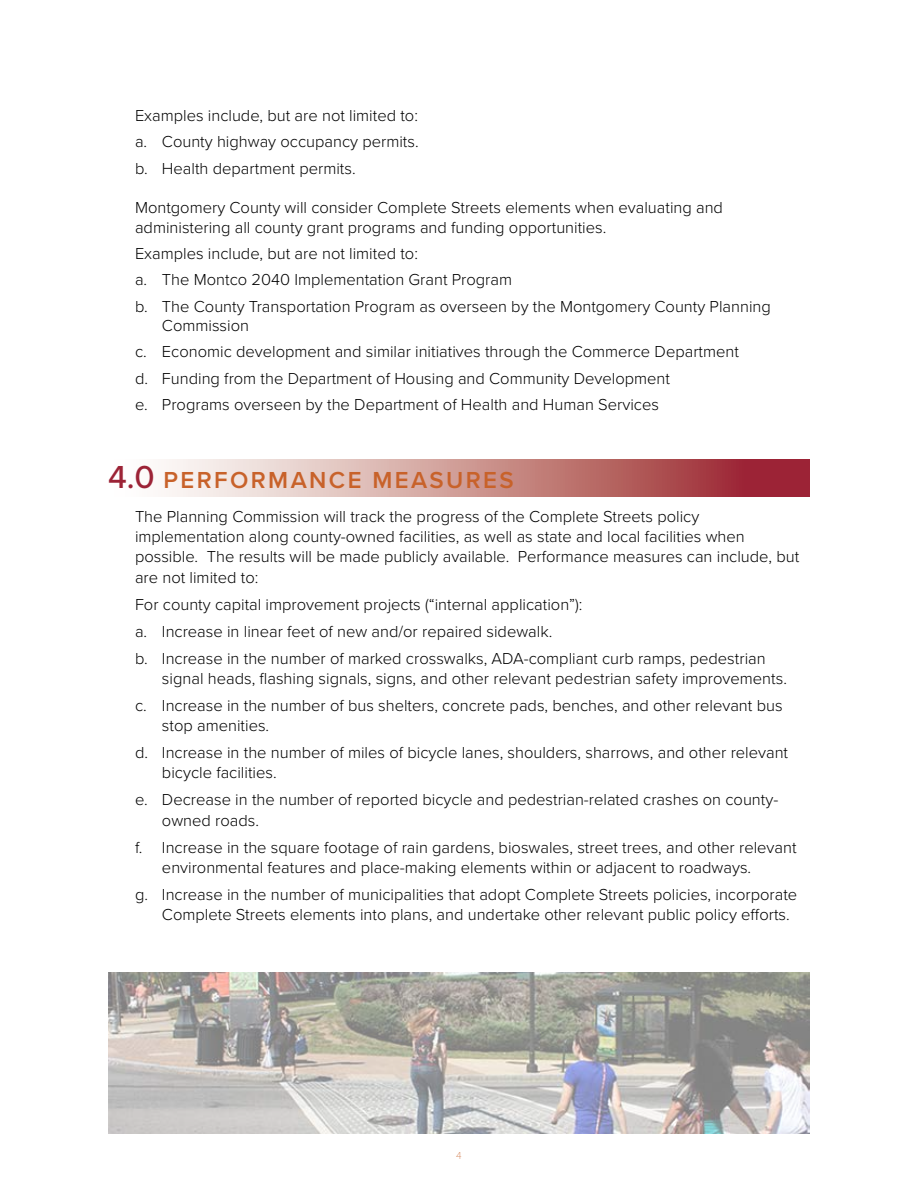
<style>
.page{position:relative;width:918px;height:1188px;background:#fff}
.page>*{position:absolute;margin:0;border:0;box-sizing:border-box;transform-origin:0 0}
.t1{font:600 24px "Proxima Nova";letter-spacing:.1em;color:#c8622a}
.t2{font:300 16.5px/26.2px "Proxima Nova";color:#000}
.t3{font:100 10.5px "Proxima Nova T";color:#c8622a}
.s1{font-weight:500;font-size:33px;color:#9c2336}
</style>
<div class="page">
<svg style="left:166px;top:459px;width:644px;height:37px;background:#c98d8d"></svg>
<img style="left:108px;top:972px;width:702px;height:162px">
<p class="t2" style="left:135px;top:102px;width:285px;text-align:justify">Examples include, but are not limited to: a. County highway occupancy permits. b. Health department permits.</p>
<p class="t2" style="left:135px;top:197px;width:590px;line-height:19.5px">Montgomery County will consider Complete Streets elements when evaluating and administering all county grant programs and funding opportunities.</p>
<p class="t2" style="left:135px;top:240px;width:637px">Examples include, but are not limited to:<br>a. The Montco 2040 Implementation Grant Program<br>b. The County Transportation Program as overseen by the Montgomery County Planning</p>
<p class="t2" style="left:135px;top:312px;width:605px;text-indent:27px">Commission<br>c. Economic development and similar initiatives through the Commerce Department d. Funding from the Department of Housing and Community Development<br>e. Programs overseen by the Department of Health and Human Services</p>
<h1 class="t1" style="left:108px;top:462px;width:407px"><span class="s1">4.0</span> PERFORMANCE MEASURES</h1>
<p class="t2" style="left:135px;top:505px;width:666px;line-height:20.2px">The Planning Commission will track the progress of the Complete Streets policy implementation along county-owned facilities, as well as state and local facilities when possible. The results will be made publicly available. Performance measures can include, but are not limited to:</p>
<p class="t2" style="left:135px;top:590px;width:632px;line-height:27px">For county capital improvement projects (“internal application”):<br>a. Increase in linear feet of new and/or repaired sidewalk.<br>b. Increase in the number of marked crosswalks, ADA-compliant curb ramps, pedestrian</p>
<p class="t2" style="left:135px;top:664px;width:653px;line-height:27px;text-align:right">signal heads, flashing signals, signs, and other relevant pedestrian safety improvements.<br>c. Increase in the number of bus shelters, concrete pads, benches, and other relevant bus</p>
<p class="t2" style="left:135px;top:711px;width:655px;line-height:27px;text-indent:27px">stop amenities.<br>d. Increase in the number of miles of bicycle lanes, shoulders, sharrows, and other relevant</p>
<p class="t2" style="left:135px;top:759px;width:645px;line-height:27px;text-indent:27px">bicycle facilities.<br>e. Decrease in the number of reported bicycle and pedestrian-related crashes on county-</p>
<p class="t2" style="left:135px;top:806px;width:663px;line-height:27px;text-indent:27px">owned roads.<br>f. Increase in the square footage of rain gardens, bioswales, street trees, and other relevant</p>
<p class="t2" style="left:135px;top:853px;width:664px;line-height:27px;text-indent:27px">environmental features and place-making elements within or adjacent to roadways.<br>g. Increase in the number of municipalities that adopt Complete Streets policies, incorporate</p>
<p class="t2" style="left:162px;top:901px;width:629px">Complete Streets elements into plans, and undertake other relevant public policy efforts.</p>
<p class="t3" style="left:456px;top:1147px;width:7px">4</p>
</div>
